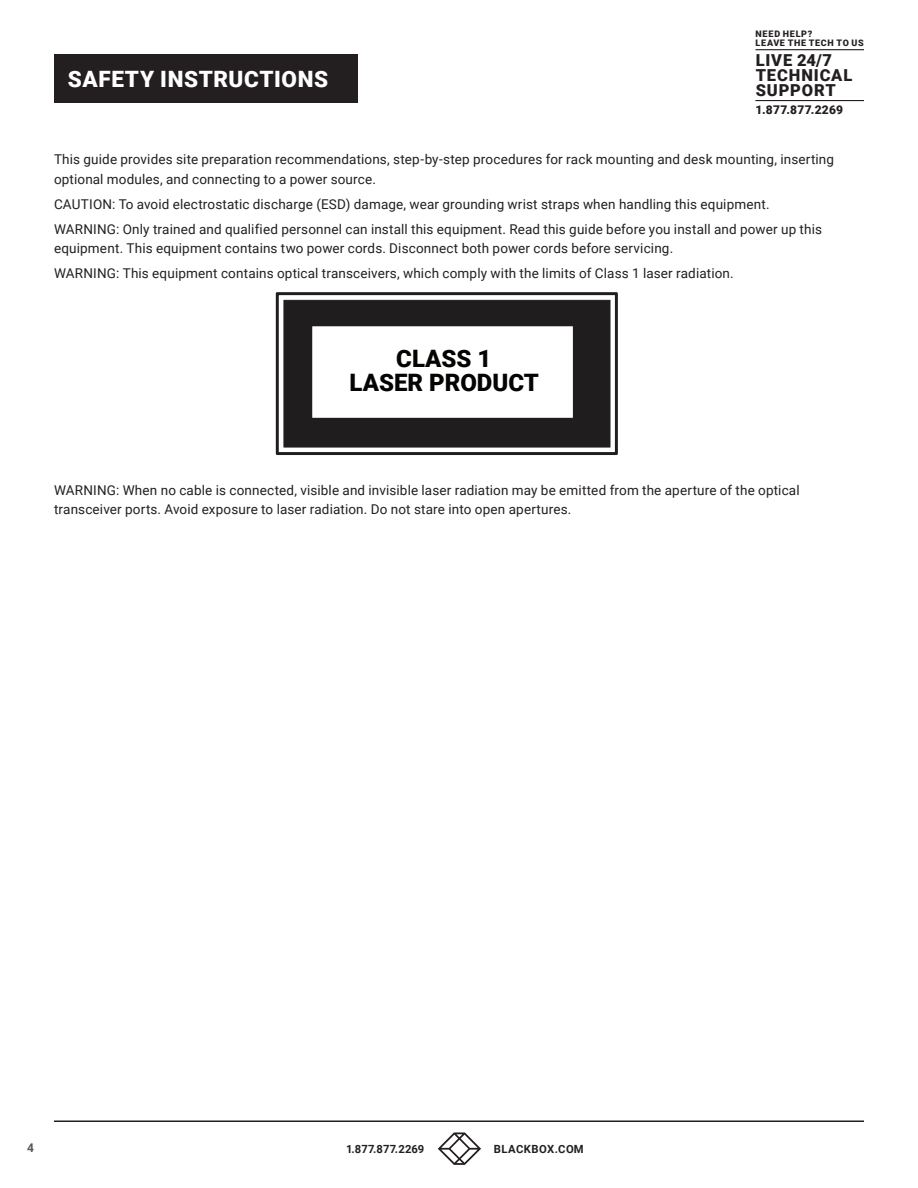
<style>
.page{position:relative;width:918px;height:1188px;background:#fff}
.page>*{position:absolute;margin:0;border:0;box-sizing:border-box;transform-origin:0 0}
.t1{font:900 24px/24px "Roboto";color:#040503;text-align:center}
.t2{font:900 22.5px "Roboto";letter-spacing:.025em;color:#fff}
.t3{font:900 16.5px/15px "Roboto";letter-spacing:.05em;color:#231f20}
.t4{font:13.5px/19.5px "Roboto";letter-spacing:.01em;color:#231f20}
.t5{font:900 12px "Roboto";letter-spacing:.02em;color:#231f20}
.t6{font:700 12px "Roboto";color:#57585a}
.t7{font:700 11.25px "Roboto";letter-spacing:.02em;color:#231f20}
.t8{font:700 11.25px "Roboto";letter-spacing:.045em;color:#231f20}
.t9{font:900 9px/8.6px "Roboto";letter-spacing:.08em;color:#231f20}
</style>
<div class="page">
<hr style="left:54px;top:1120px;width:810px;height:2px;background:#231f20">
<svg style="left:438px;top:1132px;width:43px;height:33px"></svg>
<hr style="left:755px;top:49px;width:109px;height:1px;background:#231f20">
<hr style="left:755px;top:100px;width:109px;height:1px;background:#231f20">
<div style="left:54px;top:54px;width:303px;height:49px;background:#231f20"></div>
<div style="left:284px;top:300px;width:326px;height:147px;background:#201d1e"></div>
<div style="left:284px;top:300px;width:326px;height:147px;border:1px solid #201d1e"></div>
<div style="left:276px;top:292px;width:342px;height:163px;border:3px solid #201d1e"></div>
<div style="left:311px;top:325px;width:263px;height:94px;background:#fff"></div>
<div style="left:309px;top:323px;width:267px;height:98px;border:3px solid #201d1e"></div>
<h2 class="t2" style="left:68px;top:63px;width:262px">SAFETY INSTRUCTIONS</h2>
<p class="t9" style="left:756px;top:29px;width:110px">NEED HELP?<br>LEAVE THE TECH TO US</p>
<p class="t3" style="left:756px;top:52px;width:98px">LIVE 24/7<br>TECHNICAL<br>SUPPORT</p>
<p class="t5" style="left:755px;top:102px;width:89px">1.877.877.2269</p>
<p class="t4" style="left:54px;top:149px;width:782px">This guide provides site preparation recommendations, step-by-step procedures for rack mounting and desk mounting, inserting optional modules, and connecting to a power source.</p>
<p class="t4" style="left:54px;top:191px;width:769px;line-height:24.9px">CAUTION: To avoid electrostatic discharge (ESD) damage, wear grounding wrist straps when handling this equipment.<br>WARNING: Only trained and qualified personnel can install this equipment. Read this guide before you install and power up this</p>
<p class="t4" style="left:54px;top:235px;width:681px;line-height:24.9px">equipment. This equipment contains two power cords. Disconnect both power cords before servicing.<br>WARNING: This equipment contains optical transceivers, which comply with the limits of Class 1 laser radiation.</p>
<h1 class="t1" style="left:349px;top:345px;width:191px">CLASS 1<br>LASER PRODUCT</h1>
<p class="t4" style="left:54px;top:480px;width:747px">WARNING: When no cable is connected, visible and invisible laser radiation may be emitted from the aperture of the optical transceiver ports. Avoid exposure to laser radiation. Do not stare into open apertures.</p>
<p class="t6" style="left:27px;top:1139px;width:8px">4</p>
<p class="t7" style="left:346px;top:1141px;width:80px">1.877.877.2269</p>
<p class="t8" style="left:494px;top:1141px;width:91px">BLACKBOX.COM</p>
</div>
